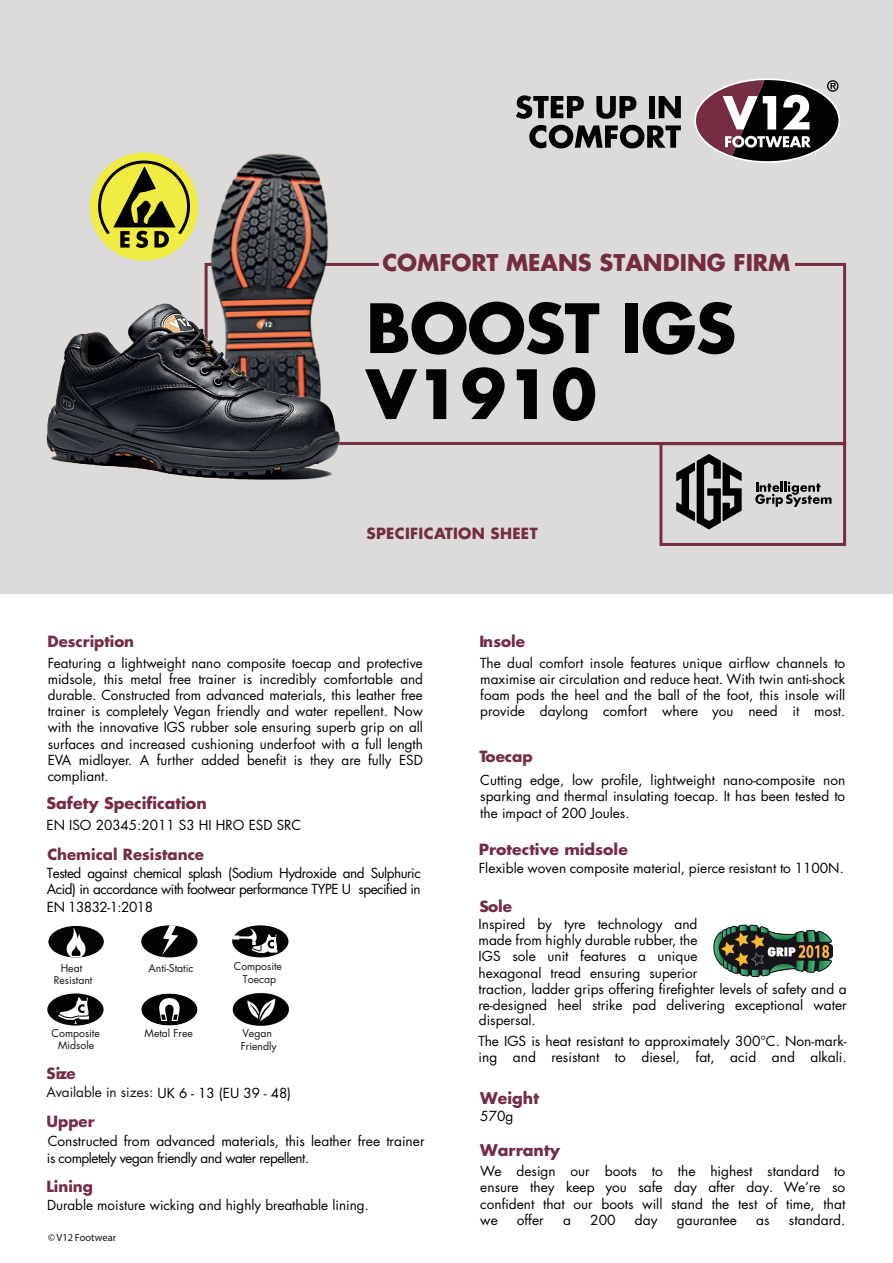
<style>
.page{position:relative;width:893px;height:1263px;background:#fff}
.page>*{position:absolute;margin:0;border:0;box-sizing:border-box;transform-origin:0 0}
.t1{font:700 66px/66px "Futura LT Pro";letter-spacing:-.015em;color:#020305}
.t2{font:700 22.5px "Futura LT Pro";color:#742c41}
.t3{font:700 15.75px "Futura LT Pro";color:#742c41}
.t4{font:700 15px "Futura LT Pro";color:#742d41}
.t5{font:700 15px "Futura LT Pro";letter-spacing:.02em;color:#742d41}
.t6{font:700 15px "Futura LT Pro";color:#742c41;scale:1.04 1}
.t7{font:13.5px/16.2px "Futura LT Pro";color:#000001;text-align:justify}
.t8{font:13.5px/16.2px "Futura LT Pro";letter-spacing:-.035em;color:#000001}
.t9{font:13.5px "Futura LT Pro";color:#111314}
.t10{font:10.5px/12.6px "Futura LT Pro";color:#111314;text-align:center}
.t11{font:10.5px "Myriad Pro";color:#111314}
.s1{color:#000001}
</style>
<div class="page">
<div style="left:0;top:0;width:893px;height:594px;background:#dcdbd9"></div>
<svg style="left:516px;top:95px;width:68px;height:24px"></svg>
<svg style="left:596px;top:96px;width:40px;height:23px"></svg>
<div style="left:649px;top:96px;width:6px;height:22px;background:#020305"></div>
<svg style="left:659px;top:96px;width:22px;height:22px"></svg>
<svg style="left:529px;top:125px;width:152px;height:23px"></svg>
<svg style="left:694px;top:78px;width:146px;height:85px"></svg>
<svg style="left:47px;top:993px;width:57px;height:33px"></svg>
<svg style="left:141px;top:925px;width:57px;height:33px"></svg>
<svg style="left:141px;top:993px;width:57px;height:33px"></svg>
<svg style="left:232px;top:925px;width:57px;height:33px"></svg>
<svg style="left:48px;top:926px;width:56px;height:32px"></svg>
<img style="left:232px;top:993px;width:58px;height:33px">
<img style="left:713px;top:924px;width:120px;height:54px">
<div style="left:90px;top:153px;width:108px;height:108px;background:#f1ec41;border-radius:50%"></div>
<svg style="left:97px;top:159px;width:94px;height:89px"></svg>
<svg style="left:204px;top:262px;width:643px;height:184px"></svg>
<div style="left:659px;top:442px;width:187px;height:104px;border:3px solid #742d41"></div>
<img style="left:207px;top:154px;width:125px;height:149px">
<svg style="left:755px;top:481px;width:76px;height:26px"></svg>
<svg style="left:676px;top:454px;width:66px;height:75px"></svg>
<img style="left:46px;top:303px;width:294px;height:176px">
<h2 class="t2" style="left:382px;top:246px;width:409px">COMFORT MEANS STANDING FIRM</h2>
<h1 class="t1" style="left:366px;top:293px;width:372px">BOOST IGS<br>V1910</h1>
<p class="t4" style="left:48px;top:629px;width:88px">Description</p>
<p class="t5" style="left:367px;top:521px;width:173px">SPECIFICATION SHEET</p>
<p class="t4" style="left:480px;top:629px;width:47px">Insole</p>
<p class="t7" style="left:48px;top:654px;width:377px">Featuring a lightweight nano composite toecap and protective midsole, this metal free trainer is incredibly comfortable and durable. Constructed from advanced materials, this leather free trainer is completely Vegan friendly and water repellent. Now with the innovative IGS rubber sole ensuring superb grip on all surfaces and increased cushioning underfoot with a full length EVA midlayer. A further added benefit is they are fully ESD</p>
<p class="t7" style="left:48px;top:768px;width:62px">compliant.</p>
<p class="t3" style="left:46px;top:791px;width:162px">Safety Specification</p>
<p class="t7" style="left:47px;top:817px;width:256px">EN ISO 20345:2011 S3 HI HRO ESD SRC</p>
<p class="t4" style="left:47px;top:842px;width:158px">Chemical Resistance</p>
<p class="t8" style="left:47px;top:865px;width:375px">Tested against chemical splash (Sodium Hydroxide and Sulphuric<br>Acid) in accordance with footwear performance TYPE U specified in</p>
<p class="t8" style="left:47px;top:898px;width:108px">EN 13832-1:2018</p>
<p class="t10" style="left:54px;top:961px;width:40px">Heat<br>Resistant</p>
<p class="t10" style="left:52px;top:1027px;width:50px;line-height:12px">Composite<br>Midsole</p>
<p class="t4" style="left:47px;top:1062px;width:31px">Size</p>
<p class="t10" style="left:149px;top:962px;width:46px">Anti-Static</p>
<p class="t10" style="left:145px;top:1026px;width:50px">Metal Free</p>
<p class="t10" style="left:234px;top:960px;width:50px">Composite<br>Toecap</p>
<p class="t10" style="left:241px;top:1027px;width:37px;text-align:left">Vegan<br>Friendly</p>
<p class="t9" style="left:47px;top:1083px;width:246px">Available in sizes: <span class="s1">UK 6 - 13 (EU 39 - 48)</span></p>
<p class="t4" style="left:47px;top:1109px;width:50px">Upper</p>
<p class="t7" style="left:48px;top:1133px;width:378px">Constructed from advanced materials, this leather free trainer</p>
<p class="t8" style="left:47px;top:1149px;width:264px">is completely vegan friendly and water repellent.</p>
<p class="t4" style="left:47px;top:1174px;width:48px">Lining</p>
<p class="t7" style="left:47px;top:1197px;width:323px">Durable moisture wicking and highly breathable lining.</p>
<p class="t11" style="left:48px;top:1231px;width:70px">©V12 Footwear</p>
<p class="t7" style="left:480px;top:654px;width:367px">The dual comfort insole features unique airflow channels to maximise air circulation and reduce heat. With twin anti-shock foam pods the heel and the ball of the foot, this insole will provide daylong comfort where you need it most.</p>
<p class="t4" style="left:480px;top:745px;width:55px">Toecap</p>
<p class="t7" style="left:480px;top:772px;width:366px">Cutting edge, low profile, lightweight nano-composite non sparking and thermal insulating toecap. It has been tested to</p>
<p class="t6" style="left:479px;top:838px;width:145px">Protective midsole</p>
<p class="t7" style="left:479px;top:859px;width:367px">Flexible woven composite material, pierce resistant to 1100N.</p>
<p class="t7" style="left:480px;top:804px;width:151px">the impact of 200 Joules.</p>
<p class="t4" style="left:480px;top:895px;width:34px">Sole</p>
<p class="t7" style="left:478px;top:916px;width:221px">Inspired by tyre technology and made from highly durable rubber, the IGS sole unit features a unique hexagonal tread ensuring superior</p>
<p class="t7" style="left:478px;top:980px;width:370px">traction, ladder grips offering firefighter levels of safety and a re-designed heel strike pad delivering exceptional water</p>
<p class="t7" style="left:478px;top:1032px;width:370px">The IGS is heat resistant to approximately 300°C. Non-mark&shy;ing and resistant to diesel, fat, acid and alkali.</p>
<p class="t7" style="left:479px;top:1011px;width:59px">dispersal.</p>
<p class="t3" style="left:480px;top:1086px;width:60px">Weight</p>
<p class="t7" style="left:480px;top:1107px;width:35px">570g</p>
<p class="t3" style="left:480px;top:1138px;width:81px">Warranty</p>
<p class="t7" style="left:480px;top:1163px;width:366px">We design our boots to the highest standard to ensure they keep you safe day after day. We’re so confident that our boots will stand the test of time, that we</p>
<p class="t7" style="left:517px;top:1211px;width:28px">offer</p>
<p class="t7" style="left:563px;top:1211px;width:9px">a</p>
<p class="t7" style="left:590px;top:1211px;width:27px">200</p>
<p class="t7" style="left:635px;top:1211px;width:24px">day</p>
<p class="t7" style="left:677px;top:1211px;width:62px">gaurantee</p>
<p class="t7" style="left:756px;top:1211px;width:15px">as</p>
<p class="t7" style="left:789px;top:1211px;width:58px">standard.</p>
</div>
